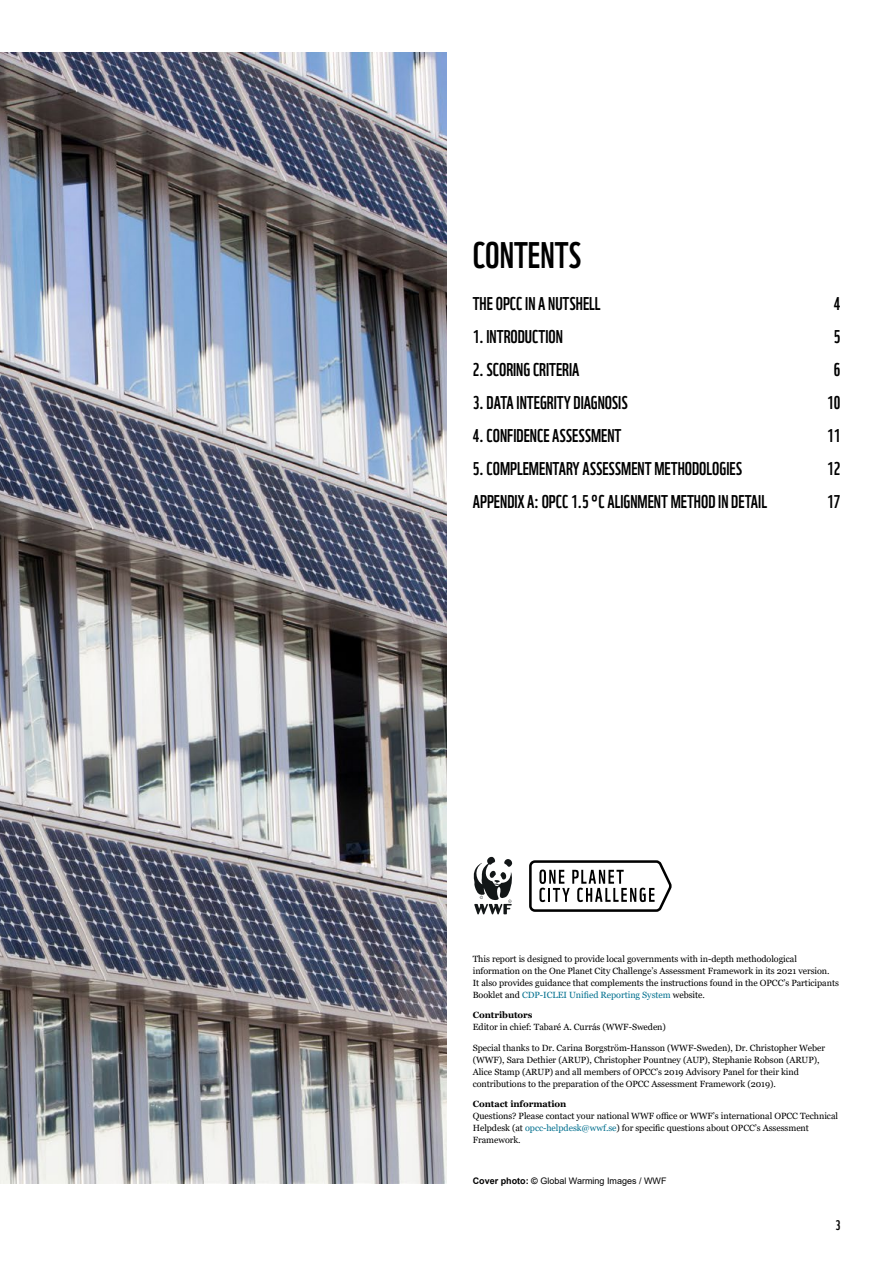
<style>
.page{position:relative;width:893px;height:1263px;background:#fff}
.page>*{position:absolute;margin:0;border:0;box-sizing:border-box;transform-origin:0 0}
.t1{font:36px "WWF";color:#000}
.t2{font:18px "WWF";color:#000}
.t3{font:13.5px "WWF";color:#000}
.t4{font:9px/12px "Georgia";letter-spacing:-.005em;color:#000}
.t5{font:9px "Arial";color:#000}
.t6{font:700 9px "Georgia";letter-spacing:-.005em;color:#000}
.s1{color:#006f8e}
.s2{font-weight:700}
</style>
<div class="page">
<img style="left:0;top:53px;width:446px;height:1130px">
<svg style="left:529px;top:860px;width:143px;height:52px"></svg>
<svg style="left:473px;top:856px;width:40px;height:58px"></svg>
<h1 class="t1" style="left:473px;top:227px;width:110px">CONTENTS</h1>
<h2 class="t2" style="left:473px;top:289px;width:129px">THE OPCC IN A NUTSHELL</h2>
<h2 class="t2" style="left:834px;top:289px;width:8px">4</h2>
<h2 class="t2" style="left:473px;top:322px;width:92px">1. INTRODUCTION</h2>
<h2 class="t2" style="left:834px;top:322px;width:8px">5</h2>
<h2 class="t2" style="left:473px;top:355px;width:108px">2. SCORING CRITERIA</h2>
<h2 class="t2" style="left:834px;top:355px;width:8px">6</h2>
<h2 class="t2" style="left:473px;top:388px;width:156px">3. DATA INTEGRITY DIAGNOSIS</h2>
<h2 class="t2" style="left:827px;top:388px;width:15px">10</h2>
<h2 class="t2" style="left:473px;top:421px;width:150px">4. CONFIDENCE ASSESSMENT</h2>
<h2 class="t2" style="left:827px;top:421px;width:15px">11</h2>
<h2 class="t2" style="left:473px;top:454px;width:271px">5. COMPLEMENTARY ASSESSMENT METHODOLOGIES</h2>
<h2 class="t2" style="left:827px;top:454px;width:15px">12</h2>
<h2 class="t2" style="left:473px;top:487px;width:296px">APPENDIX A: OPCC 1.5 °C ALIGNMENT METHOD IN DETAIL</h2>
<h2 class="t2" style="left:827px;top:487px;width:15px">17</h2>
<p class="t4" style="left:473px;top:953px;width:368px">This report is designed to provide local governments with in-depth methodological information on the One Planet City Challenge’s Assessment Framework in its 2021 version.<br>It also provides guidance that complements the instructions found in the OPCC’s Participants Booklet and <span class="s1">CDP-ICLEI Unified Reporting System</span> website.</p>
<p class="t6" style="left:473px;top:1009px;width:61px">Contributors</p>
<p class="t4" style="left:473px;top:1021px;width:195px">Editor in chief: Tabaré A. Currás (WWF-Sweden)</p>
<p class="t4" style="left:473px;top:1042px;width:354px">Special thanks to Dr. Carina Borgström-Hansson (WWF-Sweden), Dr. Christopher Weber (WWF), Sara Dethier (ARUP), Christopher Pountney (AUP), Stephanie Robson (ARUP), Alice Stamp (ARUP) and all members of OPCC’s 2019 Advisory Panel for their kind contributions to the preparation of the OPCC Assessment Framework (2019).</p>
<p class="t6" style="left:473px;top:1098px;width:95px">Contact information</p>
<p class="t4" style="left:473px;top:1110px;width:367px">Questions? Please contact your national WWF office or WWF’s international OPCC Technical<br>Helpdesk (at <span class="s1">opcc-helpdesk@wwf.se</span>) for specific questions about OPCC’s Assessment<br>Framework.</p>
<p class="t5" style="left:473px;top:1175px;width:195px"><span class="s2">Cover photo: ©</span> Global Warming Images / WWF</p>
<h3 class="t3" style="left:835px;top:1215px;width:6px">3</h3>
</div>
